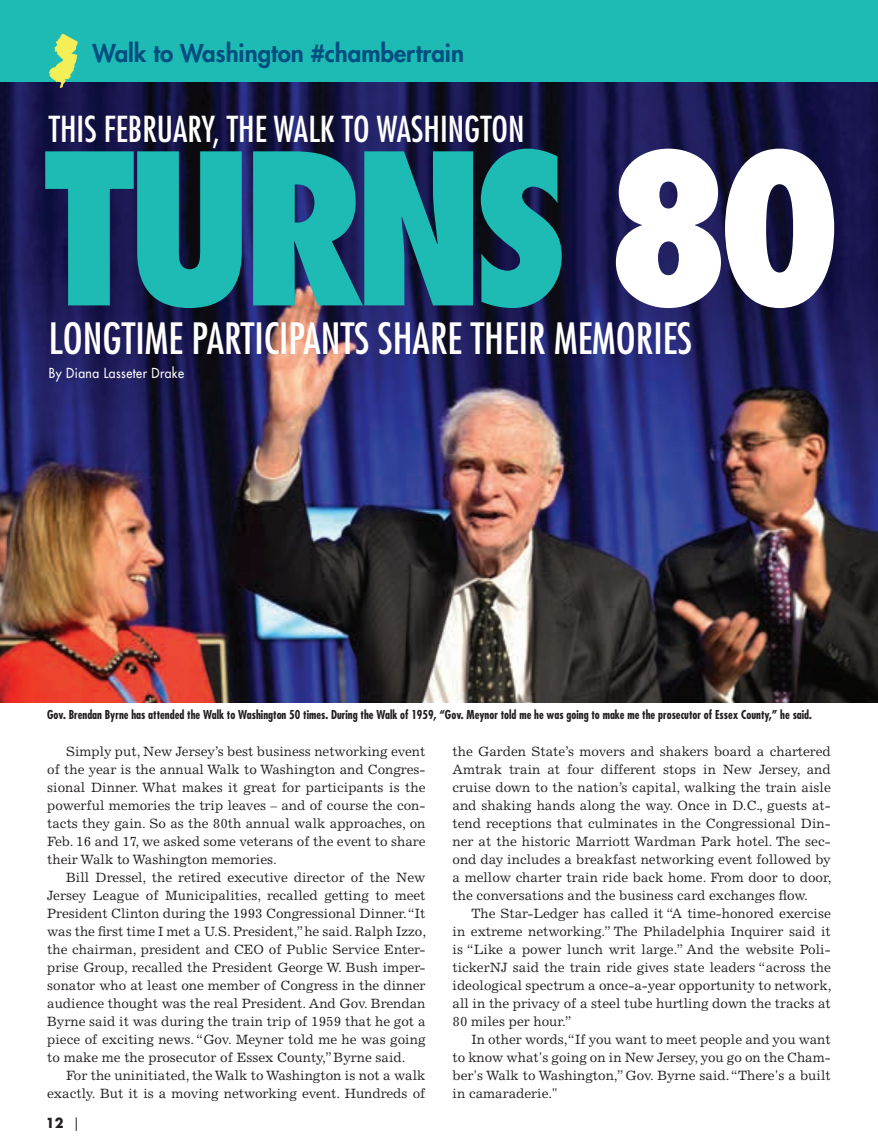
<style>
.page{position:relative;width:878px;height:1148px;background:#fff}
.page>*{position:absolute;margin:0;border:0;box-sizing:border-box;transform-origin:0 0}
.t1{font:800 condensed 204.3px "Futura Std";letter-spacing:-.06em;color:#1dbbb3}
.t2{font:condensed 42px "Futura Std";color:#fff}
.t3{font:condensed 34.8px "Futura Std";color:#fff}
.t4{font:800 24px "Futura Std";color:#004d81}
.t5{font:13.5px/18px "Excelsior LT Std";color:#231f20;text-align:justify}
.t6{font:500 13.5px "Futura Std";letter-spacing:.04em;color:#fff;scale:.9 1}
.t7{font:700 13.5px "Futura Std";color:#231f20;scale:.95 1}
.t8{font:700 condensed 12px "Futura Std";color:#231f20;scale:.95 1}
.s1{color:#fff}
.s2{font-weight:400}
</style>
<div class="page">
<img style="left:0;top:81px;width:878px;height:621px">
<div style="left:0;top:0;width:878px;height:81px;background:#1dbbb3"></div>
<svg style="left:49px;top:34px;width:29px;height:54px"></svg>
<h3 class="t4" style="left:93px;top:38px;width:373px">Walk to Washington #chambertrain</h3>
<h3 class="t3" style="left:49px;top:109px;width:477px">THIS FEBRUARY, THE WALK TO WASHINGTON</h3>
<h1 class="t1" style="left:40px;top:101px;width:802px">TURNS <span class="s1">80</span></h1>
<h2 class="t2" style="left:49px;top:313px;width:644px">LONGTIME PARTICIPANTS SHARE THEIR MEMORIES</h2>
<p class="t6" style="left:49px;top:365px;width:152px">By Diana Lasseter Drake</p>
<p class="t8" style="left:47px;top:706px;width:806px">Gov. Brendan Byrne has attended the Walk to Washington 50 times. During the Walk of 1959, “Gov. Meynor told me he was going to make me the prosecutor of Essex County,” he said.</p>
<p class="t5" style="left:47px;top:742px;width:380px;text-indent:19px">Simply put, New Jersey’s best business networking event of the year is the annual Walk to Washington and Congres&shy;sional Dinner. What makes it great for participants is the powerful memories the trip leaves – and of course the con&shy;tacts they gain. So as the 80th annual walk approaches, on Feb. 16 and 17, we asked some veterans of the event to share their Walk to Washington memories.</p>
<p class="t5" style="left:47px;top:868px;width:380px;text-indent:19px">Bill Dressel, the retired executive director of the New Jersey League of Municipalities, recalled getting to meet President Clinton during the 1993 Congressional Dinner. “It was the first time I met a U.S. President,” he said. Ralph Izzo, the chairman, president and CEO of Public Service Enter&shy;prise Group, recalled the President George W. Bush imper&shy;sonator who at least one member of Congress in the dinner audience thought was the real President. And Gov. Brendan Byrne said it was during the train trip of 1959 that he got a piece of exciting news. “Gov. Meyner told me he was going to make me the prosecutor of Essex County,” Byrne said.</p>
<p class="t5" style="left:47px;top:1066px;width:380px;text-align:right">For the uninitiated, the Walk to Washington is not a walk exactly. But it is a moving networking event. Hundreds of</p>
<p class="t7" style="left:46px;top:1114px;width:38px">12 <span class="s2">|</span></p>
<p class="t5" style="left:452px;top:742px;width:380px">the Garden State’s movers and shakers board a chartered Amtrak train at four different stops in New Jersey, and cruise down to the nation’s capital, walking the train aisle and shaking hands along the way. Once in D.C., guests at&shy;tend receptions that culminates in the Congressional Din&shy;ner at the historic Marriott Wardman Park hotel. The sec&shy;ond day includes a breakfast networking event followed by a mellow charter train ride back home. From door to door, the conversations and the business card exchanges flow.</p>
<p class="t5" style="left:452px;top:904px;width:380px;text-indent:19px">The Star-Ledger has called it “A time-honored exercise in extreme networking.” The Philadelphia Inquirer said it is “Like a power lunch writ large.” And the website Poli&shy;tickerNJ said the train ride gives state leaders “across the ideological spectrum a once-a-year opportunity to network, all in the privacy of a steel tube hurtling down the tracks at 80 miles per hour.”</p>
<p class="t5" style="left:452px;top:1030px;width:380px;text-indent:19px">In other words, “If you want to meet people and you want to know what's going on in New Jersey, you go on the Cham&shy;ber's Walk to Washington,” Gov. Byrne said. “There's a built in camaraderie."</p>
</div>
